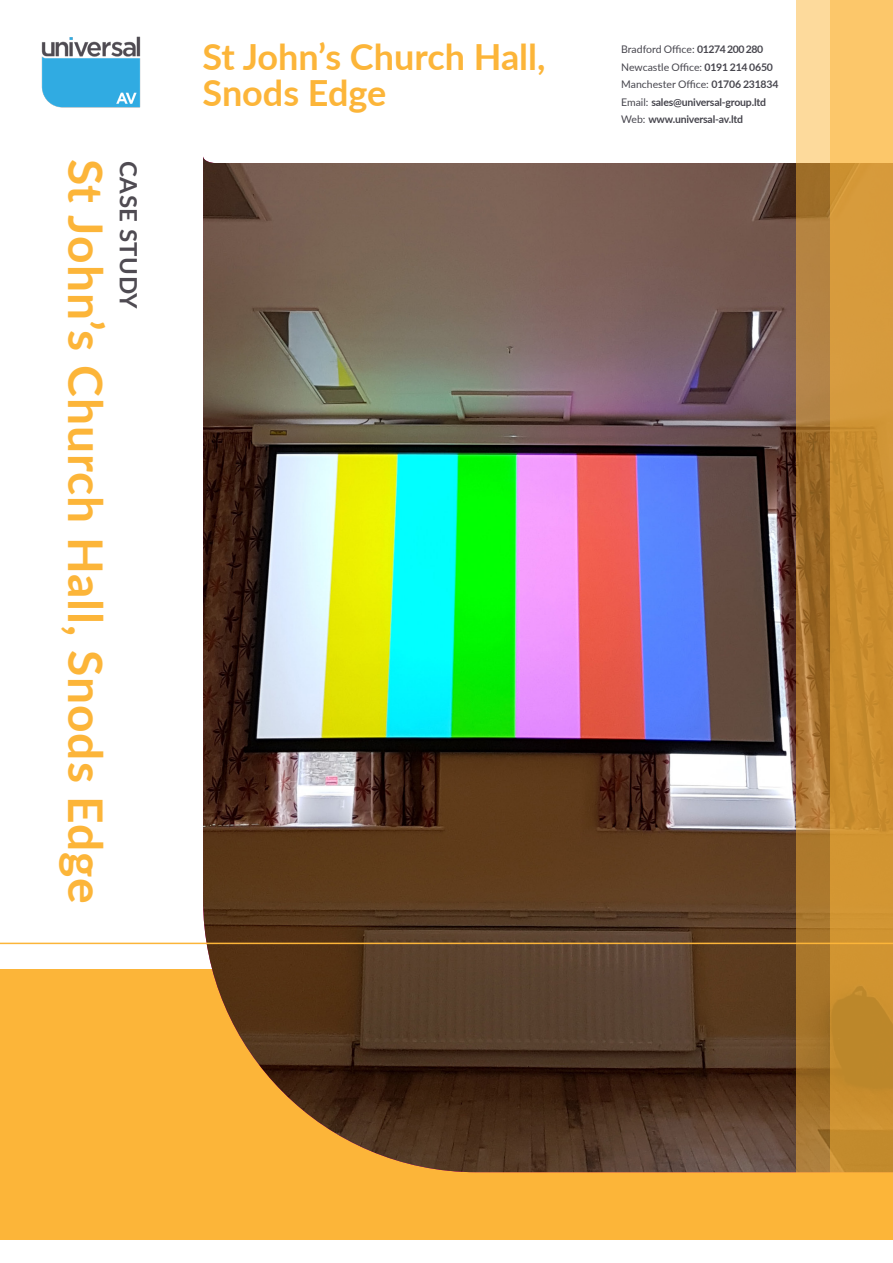
<style>
.page{position:relative;width:893px;height:1263px;background:#fff}
.page>*{position:absolute;margin:0;border:0;box-sizing:border-box;transform-origin:0 0}
.t1{font:700 48px "Lato";letter-spacing:.02em;color:#fcb539}
.t2{font:700 36px/36px "Lato";color:#fcb539}
.t3{font:700 24px "Lato";letter-spacing:.02em;color:#4f4b52}
.t4{font:10.5px "Lato";color:#47464e}
.t5{font:700 10.5px "Lato";letter-spacing:-.02em;color:#47464e}
.s1{font-weight:700}
.s2{font-weight:400}
</style>
<div class="page">
<div style="left:0;top:970px;width:893px;height:270px;background:#fcb539"></div>
<img style="left:203px;top:156px;width:593px;height:1016px">
<svg style="left:796px;top:0;width:97px;height:1173px;background:#c8913b"></svg>
<img style="left:41px;top:36px;width:100px;height:72px">
<hr style="left:0;top:943px;width:893px;height:1px;background:#fcb539">
<p class="t1" style="left:121px;top:159px;width:746px;rotate:90deg">St John’s Church Hall, Snods Edge</p>
<p class="t3" style="left:146px;top:161px;width:150px;rotate:90deg">CASE STUDY</p>
<p class="t2" style="left:203px;top:37px;width:344px">St John’s Church Hall,<br>Snods Edge</p>
<p class="t4" style="left:621px;top:41px;width:144px">Bradford Office: <span class="s1">01274 200 280</span></p>
<p class="t4" style="left:621px;top:59px;width:153px">Newcastle Office: <span class="s1">0191 214 0650</span></p>
<p class="t4" style="left:621px;top:77px;width:159px">Manchester Office: <span class="s1">01706 231834</span></p>
<p class="t5" style="left:621px;top:94px;width:146px"><span class="s2">Email:</span> sales@universal-group.ltd</p>
<p class="t5" style="left:621px;top:112px;width:123px"><span class="s2">Web:</span> www.universal-av.ltd</p>
</div>
